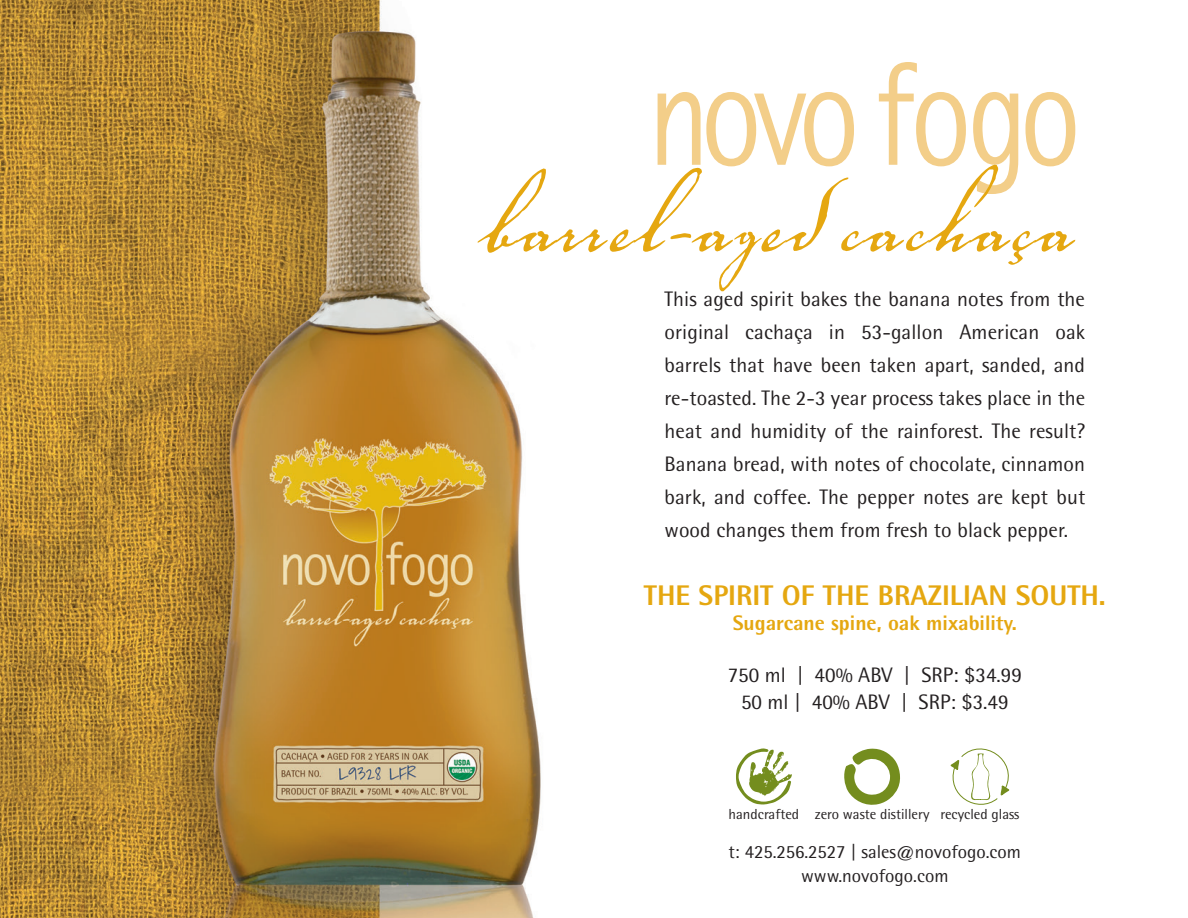
<style>
.page{position:relative;width:1188px;height:918px;background:#fff}
.page>*{position:absolute;margin:0;border:0;box-sizing:border-box;transform-origin:0 0}
.t1{font:800 28.35px "Rotis Semi Sans";color:#e5a710}
.t2{font:21px/33px "Rotis Semi Sans";letter-spacing:.005em;color:#231f20;text-align:center}
.t3{font:800 21px "Rotis Semi Sans";color:#e5a710}
.t4{font:18.6px/24px "Rotis Semi Sans";color:#231f20;text-align:center}
.t5{font:14.55px "Rotis Semi Sans";color:#231f20}
</style>
<div class="page">
<img style="left:0;top:0;width:1076px;height:918px">
<svg style="left:843px;top:748px;width:59px;height:59px"></svg>
<svg style="left:946px;top:736px;width:73px;height:78px"></svg>
<svg style="left:736px;top:748px;width:56px;height:56px"></svg>
<svg style="left:477px;top:62px;width:598px;height:229px"></svg>
<p class="t2" style="left:665px;top:282px;width:422px;text-align:justify">This aged spirit bakes the banana notes from the original cachaça in 53-gallon American oak barrels that have been taken apart, sanded, and re-toasted. The 2-3 year process takes place in the heat and humidity of the rainforest. The result?<br>Banana bread, with notes of chocolate, cinnamon bark, and coffee. The pepper notes are kept but wood changes them from fresh to black pepper.</p>
<h1 class="t1" style="left:644px;top:577px;width:463px">THE SPIRIT OF THE BRAZILIAN SOUTH.</h1>
<p class="t3" style="left:733px;top:610px;width:286px">Sugarcane spine, oak mixability.</p>
<p class="t2" style="left:728px;top:661px;width:296px;line-height:27px">750 ml | 40% ABV | SRP: $34.99<br>50 ml | 40% ABV | SRP: $3.49</p>
<p class="t5" style="left:729px;top:806px;width:292px">handcrafted zero waste distillery recycled glass</p>
<p class="t4" style="left:729px;top:840px;width:294px">t: 425.256.2527 | sales@novofogo.com www.novofogo.com</p>
</div>
